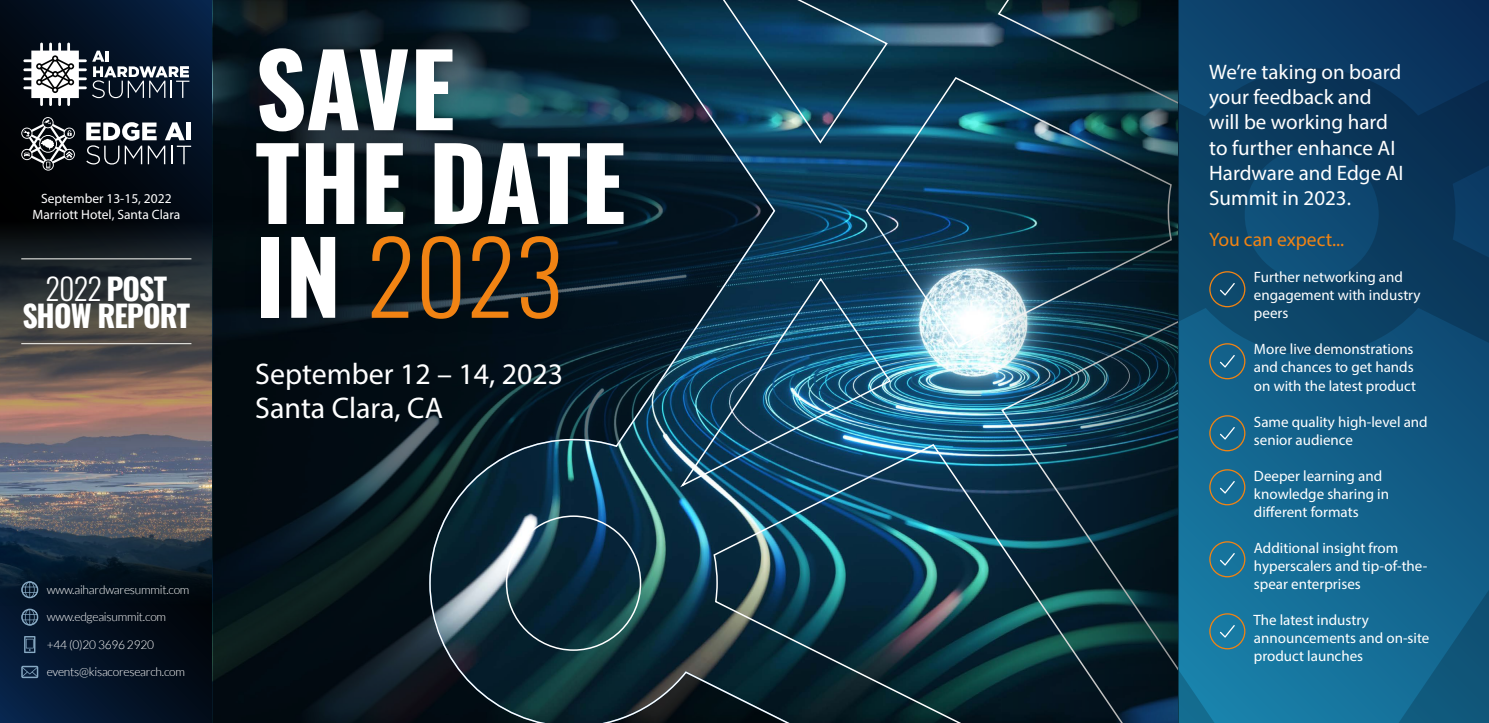
<style>
.page{position:relative;width:1489px;height:723px;background:#fff}
.page>*{position:absolute;margin:0;border:0;box-sizing:border-box;transform-origin:0 0}
.t1{font:700 99.75px/93.8px "Oswald";letter-spacing:-.005em;color:#fff}
.t2{font:30px/33.9px "Myriad Pro";color:#fff}
.t3{font:700 30px/27px "Oswald";letter-spacing:-.03em;color:#fff;text-align:center}
.t4{font:21px/25.2px "Myriad Pro";color:#fff}
.t5{font:19.5px "Myriad Pro";color:#f18313}
.t6{font:15px/18px "Myriad Pro";color:#fff}
.t7{font:13.5px/16.2px "Myriad Pro";color:#fff;text-align:center}
.t8{font:300 12px "Lato";letter-spacing:-.02em;color:#fff}
.s1{font-weight:300}
.s2{font-weight:300;color:#f18313}
</style>
<div class="page">
<svg style="left:0;top:0;width:212px;height:723px;background:#030f20"></svg>
<img style="left:0;top:205px;width:212px;height:401px">
<svg style="left:213px;top:0;width:215px;height:723px;background:#061218"></svg>
<img style="left:428px;top:0;width:562px;height:723px">
<svg style="left:1178px;top:0;width:310px;height:723px;background:#0f5279"></svg>
<div style="left:990px;top:0;width:188px;height:723px;background:#000;opacity:.4"></div>
<hr style="left:21px;top:259px;width:170px;height:1px;background:#fafaf5">
<hr style="left:21px;top:343px;width:170px;height:1px;background:#fafaf5">
<svg style="left:21px;top:609px;width:17px;height:17px"></svg>
<svg style="left:21px;top:581px;width:17px;height:17px"></svg>
<svg style="left:24px;top:636px;width:11px;height:17px"></svg>
<svg style="left:21px;top:666px;width:17px;height:12px"></svg>
<svg style="left:23px;top:43px;width:166px;height:63px"></svg>
<svg style="left:86px;top:122px;width:105px;height:43px"></svg>
<svg style="left:21px;top:117px;width:54px;height:54px;background:#474a4e"></svg>
<div style="left:238px;top:30px;width:404px;height:307px;background:#000;opacity:.3"></div>
<svg style="left:1209px;top:271px;width:36px;height:36px"></svg>
<svg style="left:1209px;top:343px;width:36px;height:36px"></svg>
<svg style="left:1209px;top:415px;width:36px;height:36px"></svg>
<svg style="left:1209px;top:469px;width:36px;height:36px"></svg>
<svg style="left:1209px;top:541px;width:36px;height:36px"></svg>
<svg style="left:1209px;top:613px;width:36px;height:36px"></svg>
<p class="t7" style="left:32px;top:190px;width:149px">September 13-15, 2022<br>Marriott Hotel, Santa Clara</p>
<h2 class="t3" style="left:23px;top:272px;width:169px"><span class="s1">2022</span> POST<br>SHOW REPORT</h2>
<p class="t8" style="left:47px;top:583px;width:144px">www.aihardwaresummit.com</p>
<p class="t8" style="left:47px;top:610px;width:121px">www.edgeaisummit.com</p>
<p class="t8" style="left:47px;top:638px;width:109px">+44 (0)20 3696 2920</p>
<p class="t8" style="left:47px;top:665px;width:140px">events@kisacoresearch.com</p>
<h1 class="t1" style="left:255px;top:33px;width:372px">SAVE<br>THE DATE<br>IN <span class="s2">2023</span></h1>
<h2 class="t2" style="left:255px;top:356px;width:309px">September 12 – 14, 2023<br>Santa Clara, CA</h2>
<h3 class="t4" style="left:1209px;top:59px;width:196px">We’re taking on board your feedback and will be working hard to further enhance AI<br>Hardware and Edge AI<br>Summit in 2023.</h3>
<h3 class="t5" style="left:1209px;top:228px;width:136px">You can expect...</h3>
<p class="t6" style="left:1253px;top:268px;width:168px">Further networking and engagement with industry peers</p>
<p class="t6" style="left:1253px;top:340px;width:164px">More live demonstrations and chances to get hands on with the latest product</p>
<p class="t6" style="left:1253px;top:412px;width:175px">Same quality high-level and senior audience</p>
<p class="t6" style="left:1253px;top:466px;width:137px">Deeper learning and knowledge sharing in different formats</p>
<p class="t6" style="left:1253px;top:538px;width:175px">Additional insight from hyperscalers and tip-of-the&shy;spear enterprises</p>
<p class="t6" style="left:1253px;top:610px;width:178px">The latest industry announcements and on-site product launches</p>
</div>
